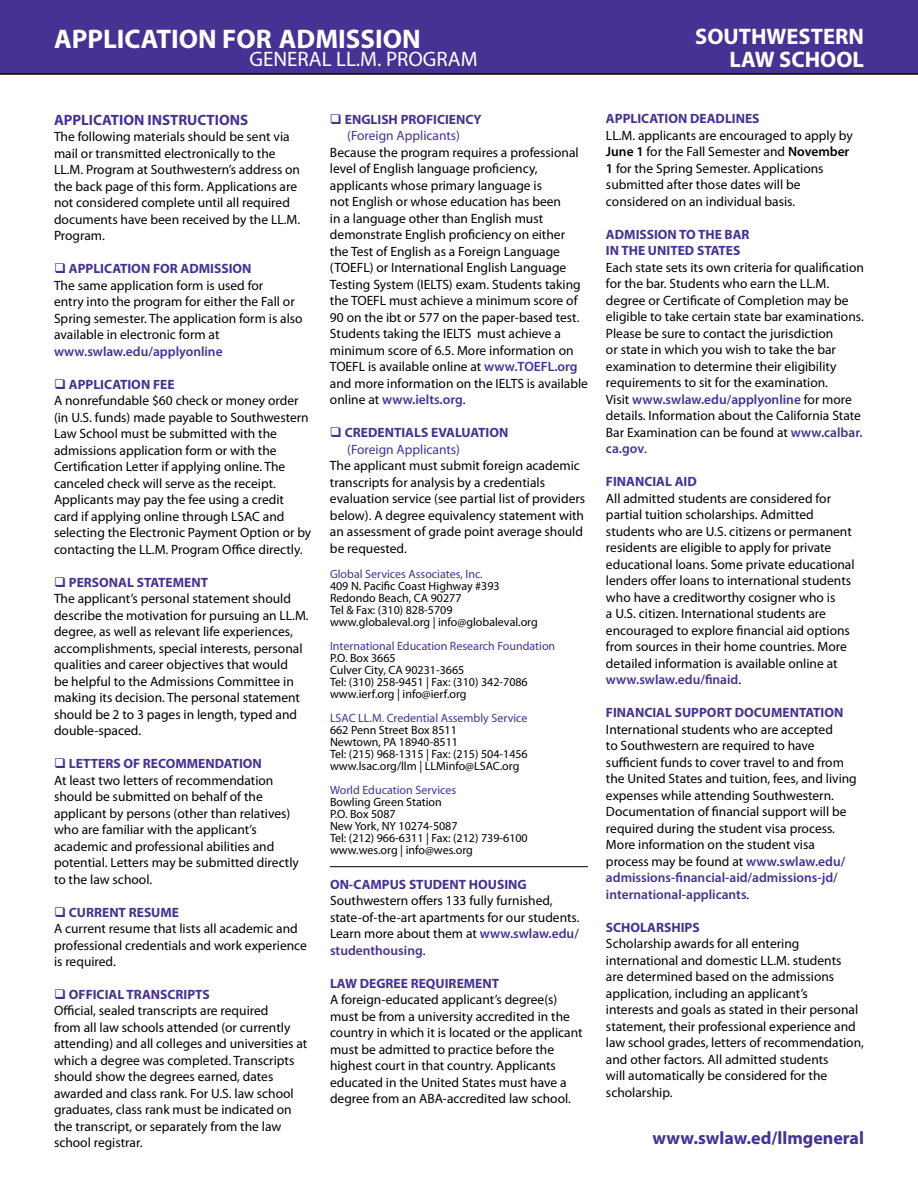
<style>
.page{position:relative;width:918px;height:1188px;background:#fff}
.page>*{position:absolute;margin:0;border:0;box-sizing:border-box;transform-origin:0 0}
.t1{font:700 27px "Myriad Pro";color:#fff}
.t2{font:700 22.5px "Myriad Pro";color:#fff}
.t3{font:21px "Myriad Pro";color:#fff}
.t4{font:700 18px "Myriad Pro";color:#473192}
.t5{font:700 15px "Myriad Pro";color:#473192}
.t6{font:13.5px/16.5px "Myriad Pro";color:#000}
.t7{font:700 13.5px/16.5px "Myriad Pro";color:#473192}
.t8{font:13.5px/16.5px "Myriad Pro";color:#473192;text-align:center}
.t9{font:600 13.5px "Myriad Pro";color:#473192}
.t10{font:12px/12px "Myriad Pro";color:#000}
.t11{font:12px "Myriad Pro";color:#473192}
.s1{color:#473192}
.s2{font-weight:700;color:#473192}
.s3{font-weight:700}
.s4{font-weight:600;color:#473192}
.s5{font-weight:400}
.s6{font-weight:600}
</style>
<div class="page">
<hr style="left:330px;top:866px;width:258px;height:1px;background:#000">
<div style="left:0;top:0;width:918px;height:75px;background:#473192"></div>
<h1 class="t1" style="left:54px;top:21px;width:368px">APPLICATION FOR ADMISSION</h1>
<h2 class="t2" style="left:695px;top:22px;width:170px">SOUTHWESTERN</h2>
<h3 class="t3" style="left:249px;top:46px;width:230px">GENERAL LL.M. PROGRAM</h3>
<h2 class="t2" style="left:730px;top:45px;width:136px">LAW SCHOOL</h2>
<p class="t5" style="left:54px;top:110px;width:196px">APPLICATION INSTRUCTIONS</p>
<p class="t6" style="left:54px;top:128px;width:248px">The following materials should be sent via mail or transmitted electronically to the LL.M. Program at Southwestern’s address on the back page of this form. Applications are not considered complete until all required documents have been received by the LL.M.<br>Program.</p>
<p class="t6" style="left:54px;top:260px;width:250px"><span class="s1">❑</span> <span class="s2">APPLICATION FOR ADMISSION<br></span>The same application form is used for<br>entry into the program for either the Fall or Spring semester. The application form is also available in electronic form at</p>
<p class="t9" style="left:54px;top:342px;width:170px">www.swlaw.edu/applyonline</p>
<p class="t6" style="left:54px;top:376px;width:259px"><span class="s1">❑</span> <span class="s2">APPLICATION FEE<br></span>A nonrefundable $60 check or money order (in U.S. funds) made payable to Southwestern Law School must be submitted with the admissions application form or with the Certification Letter if applying online. The canceled check will serve as the receipt.<br>Applicants may pay the fee using a credit card if applying online through LSAC and selecting the Electronic Payment Option or by contacting the LL.M. Program Office directly.</p>
<p class="t6" style="left:54px;top:574px;width:256px"><span class="s1">❑</span> <span class="s2">PERSONAL STATEMENT<br></span>The applicant’s personal statement should describe the motivation for pursuing an LL.M. degree, as well as relevant life experiences, accomplishments, special interests, personal qualities and career objectives that would<br>be helpful to the Admissions Committee in making its decision. The personal statement should be 2 to 3 pages in length, typed and double-spaced.</p>
<p class="t6" style="left:54px;top:755px;width:246px"><span class="s1">❑</span> <span class="s2">LETTERS OF RECOMMENDATION<br></span>At least two letters of recommendation should be submitted on behalf of the applicant by persons (other than relatives) who are familiar with the applicant’s academic and professional abilities and potential. Letters may be submitted directly to the law school.</p>
<p class="t6" style="left:54px;top:904px;width:255px"><span class="s1">❑</span> <span class="s2">CURRENT RESUME<br></span>A current resume that lists all academic and professional credentials and work experience is required.</p>
<p class="t6" style="left:54px;top:986px;width:255px"><span class="s1">❑</span> <span class="s2">OFFICIAL TRANSCRIPTS<br></span>Official, sealed transcripts are required<br>from all law schools attended (or currently attending) and all colleges and universities at which a degree was completed. Transcripts should show the degrees earned, dates awarded and class rank. For U.S. law school graduates, class rank must be indicated on the transcript, or separately from the law school registrar.</p>
<p class="t8" style="left:330px;top:111px;width:153px">❑ <span class="s3">ENGLISH PROFICIENCY </span>(Foreign Applicants)</p>
<p class="t6" style="left:330px;top:144px;width:260px">Because the program requires a professional level of English language proficiency, applicants whose primary language is<br>not English or whose education has been<br>in a language other than English must demonstrate English proficiency on either<br>the Test of English as a Foreign Language (TOEFL) or International English Language Testing System (IELTS) exam. Students taking the TOEFL must achieve a minimum score of 90 on the ibt or 577 on the paper-based test.<br>Students taking the IELTS must achieve a minimum score of 6.5. More information on TOEFL is available online at <span class="s4">www.TOEFL.org </span>and more information on the IELTS is available online at <span class="s4">www.ielts.org</span>.</p>
<p class="t7" style="left:347px;top:424px;width:163px;text-indent:-17px">❑ CREDENTIALS EVALUATION <span class="s5">(Foreign Applicants)</span></p>
<p class="t6" style="left:330px;top:457px;width:257px">The applicant must submit foreign academic transcripts for analysis by a credentials evaluation service (see partial list of providers below). A degree equivalency statement with an assessment of grade point average should be requested.</p>
<p class="t11" style="left:330px;top:567px;width:154px">Global Services Associates, Inc.</p>
<p class="t10" style="left:330px;top:580px;width:209px">409 N. Pacific Coast Highway #393<br>Redondo Beach, CA 90277<br>Tel &amp; Fax: (310) 828-5709 www.globaleval.org | info@globaleval.org</p>
<p class="t11" style="left:330px;top:639px;width:227px">International Education Research Foundation</p>
<p class="t10" style="left:330px;top:652px;width:199px">P.O. Box 3665<br>Culver City, CA 90231-3665<br>Tel: (310) 258-9451 | Fax: (310) 342-7086 www.ierf.org | info@ierf.org</p>
<p class="t11" style="left:330px;top:711px;width:199px">LSAC LL.M. Credential Assembly Service</p>
<p class="t10" style="left:330px;top:724px;width:199px">662 Penn Street Box 8511<br>Newtown, PA 18940-8511<br>Tel: (215) 968-1315 | Fax: (215) 504-1456 www.lsac.org/llm | LLMinfo@LSAC.org</p>
<p class="t11" style="left:330px;top:783px;width:128px">World Education Services</p>
<p class="t10" style="left:330px;top:796px;width:199px">Bowling Green Station<br>P.O. Box 5087<br>New York, NY 10274-5087<br>Tel: (212) 966-6311 | Fax: (212) 739-6100 www.wes.org | info@wes.org</p>
<p class="t7" style="left:330px;top:876px;width:198px">ON-CAMPUS STUDENT HOUSING</p>
<p class="t6" style="left:330px;top:892px;width:251px">Southwestern offers 133 fully furnished, state-of-the-art apartments for our students.<br>Learn more about them at <span class="s4">www.swlaw.edu/ studenthousing</span>.</p>
<p class="t7" style="left:330px;top:975px;width:171px">LAW DEGREE REQUIREMENT</p>
<p class="t6" style="left:330px;top:991px;width:254px">A foreign-educated applicant’s degree(s) must be from a university accredited in the country in which it is located or the applicant must be admitted to practice before the highest court in that country. Applicants educated in the United States must have a degree from an ABA-accredited law school.</p>
<p class="t7" style="left:606px;top:110px;width:155px">APPLICATION DEADLINES</p>
<p class="t6" style="left:606px;top:127px;width:248px">LL.M. applicants are encouraged to apply by <span class="s6">June 1</span> for the Fall Semester and <span class="s6">November 1</span> for the Spring Semester. Applications submitted after those dates will be considered on an individual basis.</p>
<p class="t7" style="left:606px;top:226px;width:145px">ADMISSION TO THE BAR<br>IN THE UNITED STATES</p>
<p class="t6" style="left:606px;top:259px;width:260px">Each state sets its own criteria for qualification for the bar. Students who earn the LL.M. degree or Certificate of Completion may be eligible to take certain state bar examinations.<br>Please be sure to contact the jurisdiction<br>or state in which you wish to take the bar examination to determine their eligibility requirements to sit for the examination.<br>Visit <span class="s4">www.swlaw.edu/applyonline</span> for more details. Information about the California State Bar Examination can be found at <span class="s4">www.calbar. ca.gov</span>.</p>
<p class="t7" style="left:606px;top:473px;width:92px">FINANCIAL AID</p>
<p class="t6" style="left:606px;top:490px;width:250px">All admitted students are considered for partial tuition scholarships. Admitted students who are U.S. citizens or permanent residents are eligible to apply for private educational loans. Some private educational lenders offer loans to international students who have a creditworthy cosigner who is<br>a U.S. citizen. International students are encouraged to explore financial aid options from sources in their home countries. More detailed information is available online at <span class="s4">www.swlaw.edu/finaid</span>.</p>
<p class="t7" style="left:606px;top:704px;width:239px">FINANCIAL SUPPORT DOCUMENTATION</p>
<p class="t6" style="left:606px;top:721px;width:252px">International students who are accepted<br>to Southwestern are required to have sufficient funds to cover travel to and from the United States and tuition, fees, and living expenses while attending Southwestern.<br>Documentation of financial support will be required during the student visa process.<br>More information on the student visa process may be found at <span class="s4">www.swlaw.edu/ admissions-financial-aid/admissions-jd/ international-applicants</span>.</p>
<p class="t7" style="left:606px;top:919px;width:95px">SCHOLARSHIPS</p>
<p class="t6" style="left:606px;top:935px;width:260px">Scholarship awards for all entering international and domestic LL.M. students<br>are determined based on the admissions application, including an applicant’s<br>interests and goals as stated in their personal statement, their professional experience and law school grades, letters of recommendation, and other factors. All admitted students<br>will automatically be considered for the scholarship.</p>
<h3 class="t4" style="left:653px;top:1126px;width:213px">www.swlaw.ed/llmgeneral</h3>
</div>
